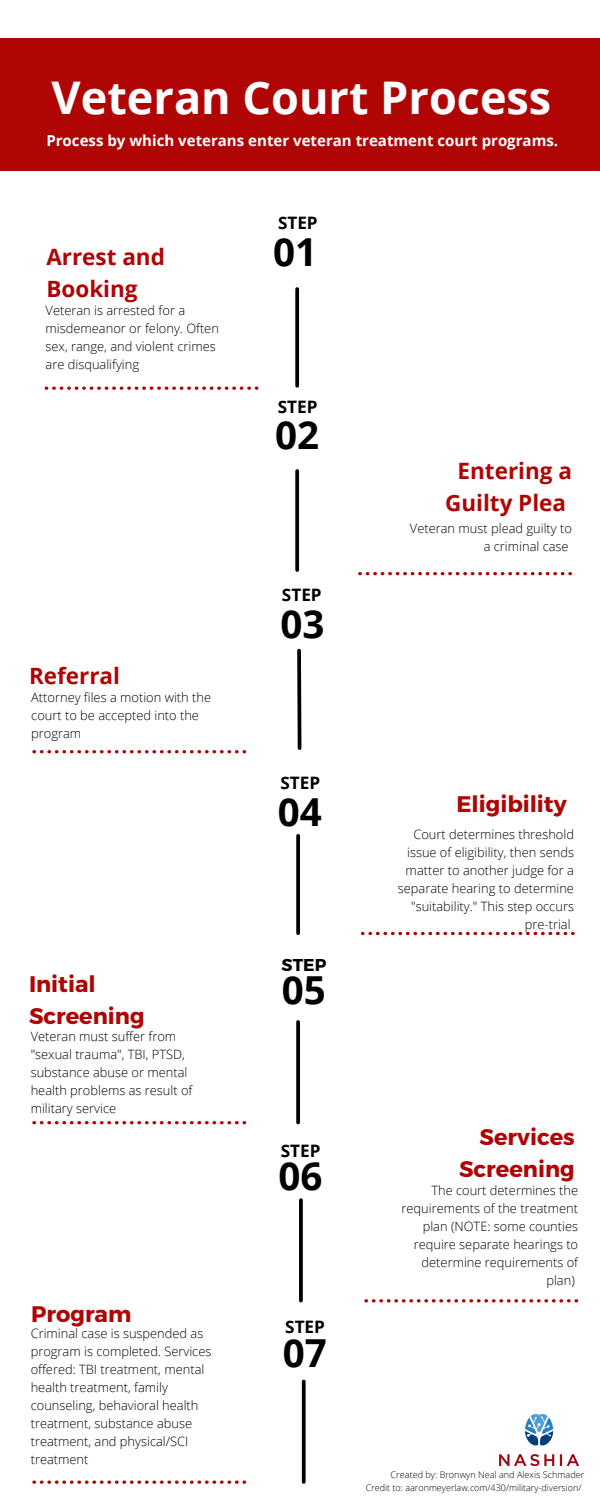
<style>
.page{position:relative;width:600px;height:1500px;background:#fff}
.page>*{position:absolute;margin:0;border:0;box-sizing:border-box;transform-origin:0 0}
.t1{font:700 45px "Open Sans";color:#fff}
.t2{font:700 38.6px "Open Sans";color:#000}
.t3{font:700 22.5px/31.5px "Montserrat";color:#af0505}
.t4{font:700 22.5px/31.5px "Open Sans";color:#af0505}
.t5{font:700 17.1px "Open Sans";color:#000}
.t6{font:700 17.1px "Montserrat";color:#000}
.t7{font:700 15px "Open Sans";color:#fff}
.t8{font:300 12.9px/18px "Open Sans";color:#000}
.t9{font:300 9.1px "Open Sans";color:#000}
.t10{font:300 9px "Open Sans";color:#000}
</style>
<div class="page">
<svg style="left:295px;top:471px;width:4px;height:99px"></svg>
<svg style="left:295px;top:289px;width:4px;height:97px"></svg>
<svg style="left:45px;top:387px;width:213px;height:3px"></svg>
<svg style="left:358px;top:572px;width:214px;height:3px"></svg>
<svg style="left:296px;top:836px;width:4px;height:97px"></svg>
<svg style="left:297px;top:648px;width:5px;height:102px"></svg>
<svg style="left:32px;top:750px;width:214px;height:3px"></svg>
<svg style="left:32px;top:1121px;width:214px;height:3px"></svg>
<svg style="left:361px;top:932px;width:214px;height:3px"></svg>
<svg style="left:296px;top:1022px;width:4px;height:100px"></svg>
<svg style="left:299px;top:1200px;width:4px;height:101px"></svg>
<svg style="left:364px;top:1299px;width:214px;height:3px"></svg>
<svg style="left:32px;top:1481px;width:214px;height:3px"></svg>
<svg style="left:302px;top:1381px;width:4px;height:101px"></svg>
<img style="left:500px;top:1414px;width:78px;height:52px">
<div style="left:0;top:38px;width:600px;height:133px;background:#af0505"></div>
<p class="t1" style="left:52px;top:66px;width:501px">Veteran Court Process</p>
<p class="t7" style="left:46px;top:130px;width:513px">Process by which veterans enter veteran treatment court programs.</p>
<p class="t4" style="left:46px;top:241px;width:120px">Arrest and<br>Booking</p>
<p class="t8" style="left:46px;top:301px;width:175px">Veteran is arrested for a misdemeanor or felony. Often sex, range, and violent crimes are disqualifying</p>
<p class="t4" style="left:29px;top:660px;width:93px">Referral</p>
<p class="t8" style="left:31px;top:688px;width:181px">Attorney files a motion with the court to be accepted into the program</p>
<p class="t3" style="left:29px;top:968px;width:117px">Initial<br>Screening</p>
<p class="t8" style="left:31px;top:1027px;width:163px">Veteran must suffer from "sexual trauma", TBI, PTSD, substance abuse or mental health problems as result of military service</p>
<p class="t3" style="left:31px;top:1297px;width:102px">Program</p>
<p class="t8" style="left:31px;top:1324px;width:182px">Criminal case is suspended as program is completed. Services offered: TBI treatment, mental health treatment, family counseling, behavioral health treatment, substance abuse treatment, and physical/SCI treatment</p>
<p class="t5" style="left:278px;top:211px;width:41px">STEP</p>
<p class="t2" style="left:273px;top:225px;width:46px">01</p>
<p class="t5" style="left:278px;top:394px;width:41px">STEP</p>
<p class="t2" style="left:275px;top:408px;width:46px">02</p>
<p class="t5" style="left:282px;top:582px;width:41px">STEP</p>
<p class="t2" style="left:281px;top:597px;width:46px">03</p>
<p class="t4" style="left:445px;top:455px;width:128px;text-align:center">Entering a<br>Guilty Plea</p>
<p class="t8" style="left:410px;top:519px;width:164px;text-align:right">Veteran must plead guilty to a criminal case</p>
<p class="t5" style="left:280px;top:771px;width:41px">STEP</p>
<p class="t2" style="left:278px;top:785px;width:46px">04</p>
<p class="t6" style="left:282px;top:954px;width:46px">STEP</p>
<p class="t2" style="left:282px;top:962px;width:46px">05</p>
<p class="t3" style="left:456px;top:788px;width:112px">Eligibility</p>
<p class="t8" style="left:398px;top:825px;width:178px;text-align:right">Court determines threshold issue of eligibility, then sends matter to another judge for a separate hearing to determine "suitability." This step occurs pre-trial</p>
<p class="t5" style="left:281px;top:1138px;width:41px">STEP</p>
<p class="t2" style="left:278px;top:1149px;width:46px">06</p>
<p class="t5" style="left:285px;top:1315px;width:41px">STEP</p>
<p class="t2" style="left:283px;top:1326px;width:46px">07</p>
<p class="t3" style="left:459px;top:1120px;width:117px;text-align:right">Services<br>Screening</p>
<p class="t8" style="left:402px;top:1181px;width:178px;text-align:right">The court determines the requirements of the treatment plan (NOTE: some counties require separate hearings to determine requirements of plan)</p>
<p class="t9" style="left:391px;top:1469px;width:195px">Created by: Bronwyn Neal and Alexis Schmader</p>
<p class="t10" style="left:366px;top:1481px;width:217px">Credit to: aaronmeyerlaw.com/430/military-diversion/</p>
</div>
